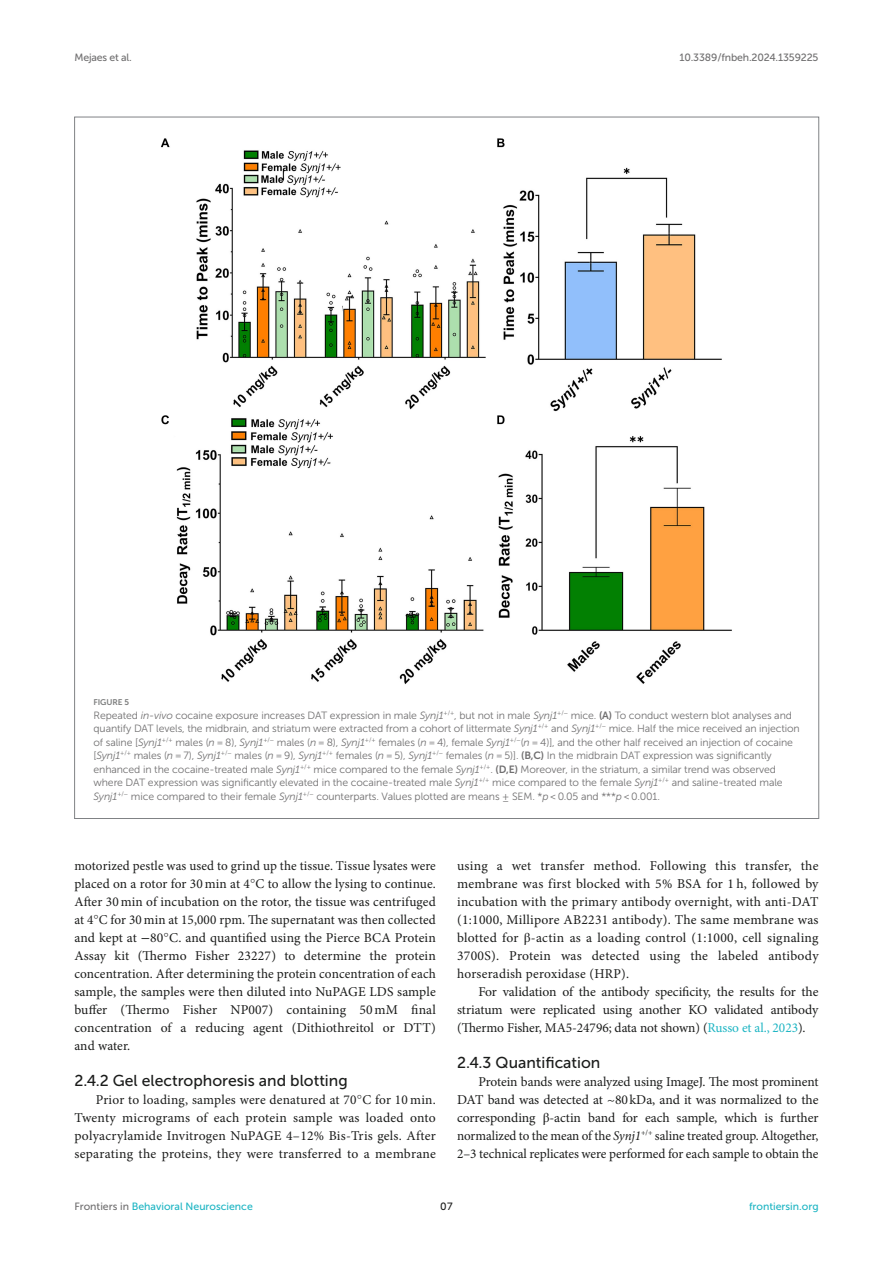
<style>
.page{position:relative;width:893px;height:1263px;background:#fff}
.page>*{position:absolute;margin:0;border:0;box-sizing:border-box;transform-origin:0 0}
.HEAD_3{font:15.75px "Museo Sans 500";color:#1b1c1b}
.TEXT_FLUSH{font:13.5px/18px "Minion Pro";letter-spacing:.01em;color:#1b1c1b;text-align:justify}
.TEXT{font:13.5px/18px "Minion Pro";letter-spacing:-.005em;color:#1b1c1b;text-align:justify}
.FIG_LEG{font:10.5px/13.5px "Museo Sans 300";letter-spacing:-.01em;color:#706f70}
.t1{font:10.5px "Museo Sans 500";color:#1db5c3}
.t2{font:10.5px "Museo Sans 500";letter-spacing:-.015em;color:#706f70}
.t3{font:10.5px "Museo Sans 500";color:#1b1c1b}
.FIG_HD{font:8.25px "Museo Sans 700";letter-spacing:-.01em;color:#7e7f7f}
.s1{font-style:italic}
.s2{font-family:"Museo Sans 700"}
.s3{font-family:"STIX"}
.s4{font-family:"STIX General"}
.s5{color:#1db5c3}
.s6{color:#706f70}
</style>
<div class="page">
<img style="left:161px;top:138px;width:571px;height:547px">
<p class="t2" style="left:74px;top:51px;width:59px">Mejaes et al.</p>
<p class="t2" style="left:679px;top:51px;width:140px">10.3389/fnbeh.2024.1359225</p>
<p class="FIG_HD" style="left:94px;top:698px;width:37px">FIGURE 5</p>
<p class="FIG_LEG" style="left:94px;top:708px;width:708px">Repeated <span class="s1">in-vivo</span> cocaine exposure increases DAT expression in male <span class="s1">Synj1</span><sup>+/+</sup>, but not in male <span class="s1">Synj1</span><sup>+/</sup><sup>−</sup> mice. <span class="s2">(A)</span> To conduct western blot analyses and quantify DAT levels, the midbrain, and striatum were extracted from a cohort of littermate <span class="s1">Synj1</span><sup>+/+</sup> and <span class="s1">Synj1</span><sup>+/</sup><sup>−</sup> mice. Half the mice received an injection of saline [<span class="s1">Synj1</span><sup>+/+</sup> males (<span class="s1">n</span> = 8), <span class="s1">Synj1</span><sup>+/</sup><sup>−</sup> males (<span class="s1">n</span> = 8), <span class="s1">Synj1</span><sup>+/+</sup> females (<span class="s1">n</span> = 4), female <span class="s1">Synj1</span><sup>+/</sup><sup>−</sup>(<span class="s1">n</span> = 4)], and the other half received an injection of cocaine [<span class="s1">Synj1</span><sup>+/+</sup> males (<span class="s1">n</span> = 7), <span class="s1">Synj1</span><sup>+/</sup><sup>−</sup> males (<span class="s1">n</span> = 9), <span class="s1">Synj1</span><sup>+/+</sup> females (<span class="s1">n</span> = 5), <span class="s1">Synj1</span><sup>+/</sup><sup>−</sup> females (<span class="s1">n</span> = 5)]. <span class="s2">(B,C)</span> In the midbrain DAT expression was significantly enhanced in the cocaine-treated male <span class="s1">Synj1</span><sup>+/+</sup> mice compared to the female <span class="s1">Synj1</span><sup>+/+</sup>. <span class="s2">(D,E)</span> Moreover, in the striatum, a similar trend was observed where DAT expression was significantly elevated in the cocaine-treated male <span class="s1">Synj1</span><sup>+/+</sup> mice compared to the female <span class="s1">Synj1</span><sup>+/+</sup> and saline-treated male <span class="s1">Synj1</span><sup>+/</sup><sup>−</sup> mice compared to their female <span class="s1">Synj1</span><sup>+/</sup><sup>−</sup> counterparts. Values plotted are means ± SEM. *<span class="s1">p</span> &lt; 0.05 and ***<span class="s1">p</span> &lt; 0.001.</p>
<p class="TEXT_FLUSH" style="left:74px;top:857px;width:363px">motorized pestle was used to grind up the tissue. Tissue lysates were placed on a rotor for 30 min at 4<span class="s3">°</span>C to allow the lysing to continue.<br>After 30 min of incubation on the rotor, the tissue was centrifuged at 4<span class="s3">°</span>C for 30 min at 15,000 rpm. The supernatant was then collected and kept at <span class="s4">−</span>80<span class="s3">°</span>C. and quantified using the Pierce BCA Protein Assay kit (Thermo Fisher 23227) to determine the protein concentration. After determining the protein concentration of each sample, the samples were then diluted into NuPAGE LDS sample buffer (Thermo Fisher NP007) containing 50 mM final concentration of a reducing agent (Dithiothreitol or DTT) and water.</p>
<p class="HEAD_3" style="left:74px;top:1072px;width:275px">2.4.2 Gel electrophoresis and blotting</p>
<p class="TEXT_FLUSH" style="left:74px;top:1091px;width:363px;text-indent:21px">Prior to loading, samples were denatured at 70<span class="s3">°</span>C for 10 min.<br>Twenty micrograms of each protein sample was loaded onto polyacrylamide Invitrogen NuPAGE 4–12% Bis-Tris gels. After separating the proteins, they were transferred to a membrane</p>
<p class="TEXT_FLUSH" style="left:457px;top:857px;width:363px">using a wet transfer method. Following this transfer, the membrane was first blocked with 5% BSA for 1 h, followed by incubation with the primary antibody overnight, with anti-DAT (1:1000, Millipore AB2231 antibody). The same membrane was blotted for <span class="s4">β</span>-actin as a loading control (1:1000, cell signaling 3700S). Protein was detected using the labeled antibody horseradish peroxidase (HRP).</p>
<p class="TEXT" style="left:457px;top:983px;width:363px;text-indent:21px">For validation of the antibody specificity, the results for the striatum were replicated using another KO validated antibody (Thermo Fisher, MA5-24796; data not shown) (<span class="s5">Russo et al., 2023</span>).</p>
<p class="HEAD_3" style="left:457px;top:1054px;width:145px">2.4.3 Quantification</p>
<p class="TEXT_FLUSH" style="left:457px;top:1073px;width:363px;text-indent:21px">Protein bands were analyzed using ImageJ. The most prominent DAT band was detected at ~80kDa, and it was normalized to the corresponding <span class="s4">β</span>-actin band for each sample, which is further normalized to the mean of the <span class="s1">Synj1</span><sup>+/+</sup> saline treated group. Altogether, 2–3 technical replicates were performed for each sample to obtain the</p>
<p class="t1" style="left:74px;top:1200px;width:180px"><span class="s6">Frontiers in</span> Behavioral Neuroscience</p>
<p class="t3" style="left:440px;top:1200px;width:14px">07</p>
<p class="t1" style="left:749px;top:1200px;width:71px">frontiersin.org</p>
</div>
